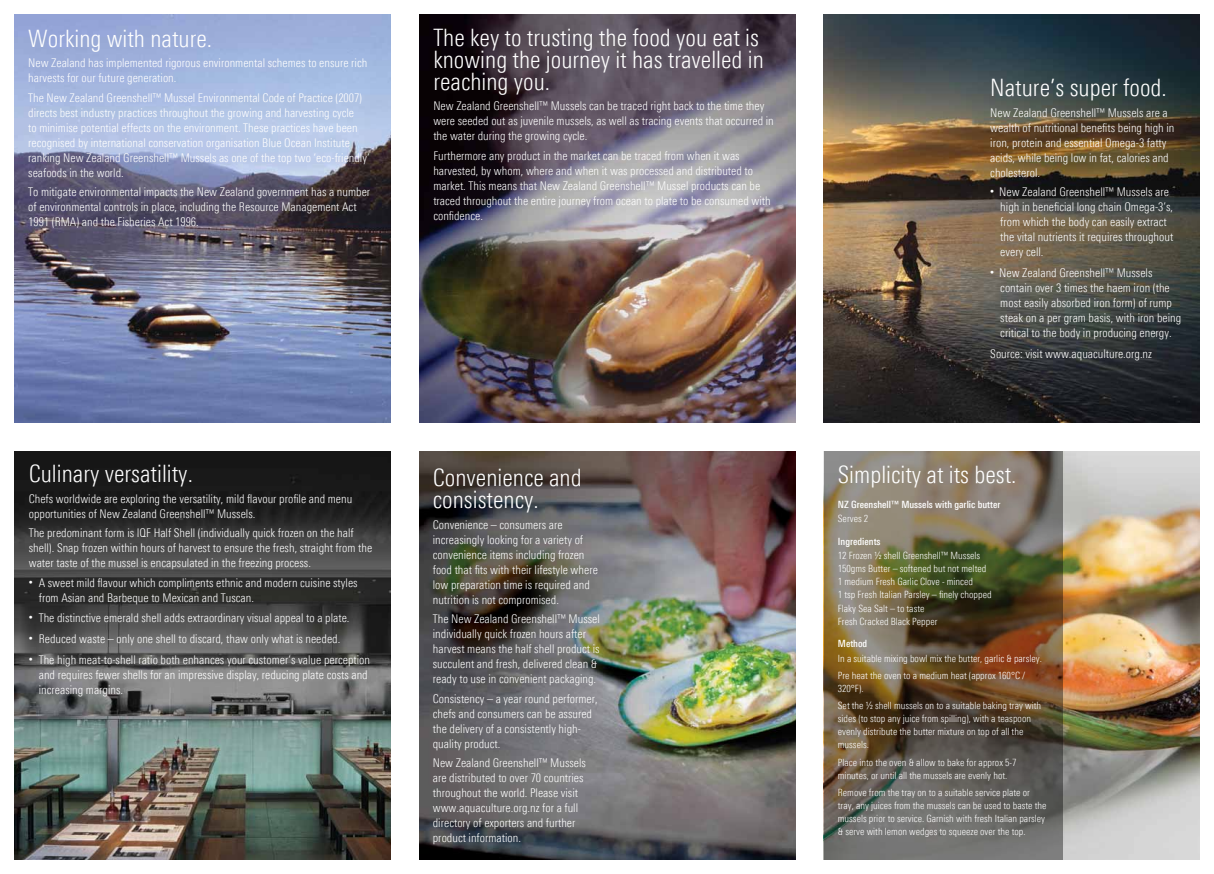
<style>
.page{position:relative;width:1214px;height:874px;background:#fff}
.page>*{position:absolute;margin:0;border:0;box-sizing:border-box;transform-origin:0 0}
.t1{font:300 condensed 24px/22px "Linotype Univers";color:#fff}
.t2{font:300 condensed 12px/15px "Linotype Univers";color:#fff}
.t3{font:300 condensed 10px/13px "Linotype Univers";color:#fff}
.t4{font:500 condensed 10px "Linotype Univers";color:#fff}
</style>
<div class="page">
<img style="left:823px;top:14px;width:376px;height:408px">
<img style="left:419px;top:14px;width:376px;height:408px">
<img style="left:14px;top:451px;width:377px;height:408px">
<img style="left:14px;top:14px;width:377px;height:408px">
<img style="left:419px;top:451px;width:376px;height:408px">
<img style="left:1061px;top:451px;width:138px;height:408px">
<img style="left:823px;top:451px;width:238px;height:408px">
<h1 class="t1" style="left:28px;top:27px;width:185px">Working with nature.</h1>
<p class="t2" style="left:28px;top:55px;width:340px">New Zealand has implemented rigorous environmental schemes to ensure rich harvests for our future generation.</p>
<p class="t2" style="left:28px;top:90px;width:343px">The New Zealand Greenshell™ Mussel Environmental Code of Practice (2007) directs best industry practices throughout the growing and harvesting cycle<br>to minimise potential effects on the environment. These practices have been recognised by international conservation organisation Blue Ocean Institute ranking New Zealand Greenshell™ Mussels as one of the top two ‘eco-friendly’ seafoods in the world.</p>
<p class="t2" style="left:28px;top:184px;width:343px">To mitigate environmental impacts the New Zealand government has a number of environmental controls in place, including the Resource Management Act<br>1991 (RMA) and the Fisheries Act 1996.</p>
<h1 class="t1" style="left:433px;top:26px;width:332px">The key to trusting the food you eat is knowing the journey it has travelled in reaching you.</h1>
<p class="t2" style="left:433px;top:98px;width:342px">New Zealand Greenshell™ Mussels can be traced right back to the time they were seeded out as juvenile mussels, as well as tracing events that occurred in the water during the growing cycle.</p>
<p class="t2" style="left:433px;top:148px;width:339px">Furthermore any product in the market can be traced from when it was harvested, by whom, where and when it was processed and distributed to market. This means that New Zealand Greenshell™ Mussel products can be traced throughout the entire journey from ocean to plate to be consumed with confidence.</p>
<h1 class="t1" style="left:29px;top:462px;width:166px">Culinary versatility.</h1>
<p class="t2" style="left:29px;top:491px;width:325px">Chefs worldwide are exploring the versatility, mild flavour profile and menu opportunities of New Zealand Greenshell™ Mussels.</p>
<p class="t2" style="left:29px;top:525px;width:345px">The predominant form is IQF Half Shell (individually quick frozen on the half shell). Snap frozen within hours of harvest to ensure the fresh, straight from the water taste of the mussel is encapsulated in the freezing process.</p>
<p class="t2" style="left:39px;top:574px;width:320px;text-indent:-10px"><sup>•</sup> A sweet mild flavour which compliments ethnic and modern cuisine styles from Asian and Barbeque to Mexican and Tuscan.</p>
<p class="t2" style="left:29px;top:610px;width:322px"><sup>•</sup> The distinctive emerald shell adds extraordinary visual appeal to a plate.</p>
<p class="t2" style="left:29px;top:631px;width:313px"><sup>•</sup> Reduced waste – only one shell to discard, thaw only what is needed.</p>
<p class="t2" style="left:39px;top:651px;width:333px;text-indent:-10px"><sup>•</sup> The high meat-to-shell ratio both enhances your customer’s value perception and requires fewer shells for an impressive display, reducing plate costs and increasing margins.</p>
<h1 class="t1" style="left:433px;top:466px;width:150px">Convenience and consistency.</h1>
<p class="t2" style="left:433px;top:517px;width:166px">Convenience – consumers are increasingly looking for a variety of convenience items including frozen food that fits with their lifestyle where low preparation time is required and nutrition is not compromised.</p>
<p class="t2" style="left:433px;top:611px;width:169px">The New Zealand Greenshell™ Mussel individually quick frozen hours after harvest means the half shell product is succulent and fresh, delivered clean &amp; ready to use in convenient packaging.</p>
<p class="t2" style="left:433px;top:690px;width:166px">Consistency – a year round performer, chefs and consumers can be assured the delivery of a consistently high&shy;quality product.</p>
<p class="t2" style="left:433px;top:754px;width:155px">New Zealand Greenshell™ Mussels are distributed to over 70 countries throughout the world. Please visit www.aquaculture.org.nz for a full directory of exporters and further product information.</p>
<h1 class="t1" style="left:990px;top:77px;width:178px">Nature’s super food.</h1>
<p class="t2" style="left:990px;top:105px;width:185px">New Zealand Greenshell™ Mussels are a wealth of nutritional benefits being high in iron, protein and essential Omega-3 fatty acids, while being low in fat, calories and cholesterol.</p>
<p class="t2" style="left:1000px;top:184px;width:174px;text-indent:-10px"><sup>•</sup> New Zealand Greenshell™ Mussels are high in beneficial long chain Omega-3’s, from which the body can easily extract the vital nutrients it requires throughout every cell.</p>
<p class="t2" style="left:1000px;top:265px;width:182px;text-indent:-10px"><sup>•</sup> New Zealand Greenshell™ Mussels contain over 3 times the haem iron (the most easily absorbed iron form) of rump steak on a per gram basis, with iron being critical to the body in producing energy.</p>
<p class="t2" style="left:990px;top:346px;width:163px">Source: visit www.aquaculture.org.nz</p>
<h1 class="t1" style="left:837px;top:463px;width:180px">Simplicity at its best.</h1>
<p class="t4" style="left:837px;top:498px;width:164px">NZ Greenshell™ Mussels with garlic butter</p>
<p class="t3" style="left:837px;top:511px;width:32px">Serves 2</p>
<p class="t4" style="left:837px;top:535px;width:44px">Ingredients</p>
<p class="t3" style="left:837px;top:549px;width:155px">12 Frozen ½ shell Greenshell™ Mussels 150gms Butter – softened but not melted 1 medium Fresh Garlic Clove - minced<br>1 tsp Fresh Italian Parsley – finely chopped Flaky Sea Salt – to taste<br>Fresh Cracked Black Pepper</p>
<p class="t4" style="left:837px;top:637px;width:31px">Method</p>
<p class="t3" style="left:837px;top:649px;width:205px;line-height:17.2px">In a suitable mixing bowl mix the butter, garlic &amp; parsley.<br>Pre heat the oven to a medium heat (approx 160°C /</p>
<p class="t3" style="left:837px;top:679px;width:205px;line-height:17.3px">320°F).<br>Set the ½ shell mussels on to a suitable baking tray with</p>
<p class="t3" style="left:837px;top:712px;width:195px">sides (to stop any juice from spilling), with a teaspoon evenly distribute the butter mixture on top of all the mussels.</p>
<p class="t3" style="left:837px;top:755px;width:180px">Place into the oven &amp; allow to bake for approx 5-7 minutes, or until all the mussels are evenly hot.</p>
<p class="t3" style="left:837px;top:785px;width:210px">Remove from the tray on to a suitable service plate or tray, any juices from the mussels can be used to baste the mussels prior to service. Garnish with fresh Italian parsley &amp; serve with lemon wedges to squeeze over the top.</p>
</div>
